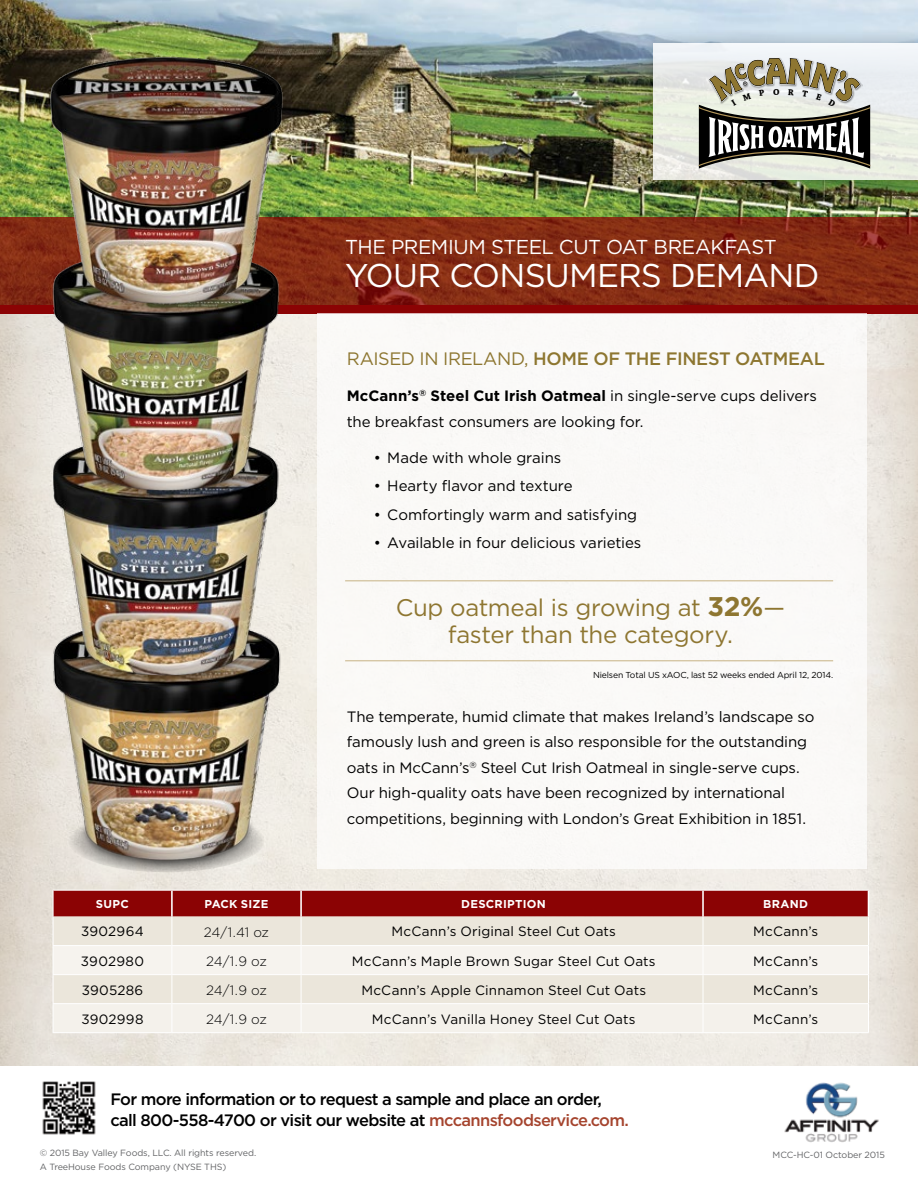
<style>
.page{position:relative;width:918px;height:1188px;background:#fff}
.page>*{position:absolute;margin:0;border:0;box-sizing:border-box;transform-origin:0 0}
.t1{font:32.85px "Gotham";letter-spacing:-.025em;color:#fff}
.t2{font:24px/27px "Gotham";letter-spacing:-.015em;color:#8e7631;text-align:center}
.t3{font:20.1px "Gotham";letter-spacing:-.025em;color:#fff}
.t4{font:500 18px "Gotham";letter-spacing:-.02em;color:#8d7630}
.t5{font:500 16.5px/21px "Gotham";letter-spacing:-.04em;color:#000}
.t6{font:15px/25.5px "Gotham";letter-spacing:-.01em;color:#000}
.t7{font:13.5px "Gotham";letter-spacing:.015em;color:#000}
.t8{font:300 13.5px "Gotham";letter-spacing:-.025em;color:#000}
.t9{font:700 11.4px "Gotham";letter-spacing:.025em;color:#fff}
.t10{font:9px/13.5px "Gotham";letter-spacing:-.01em;color:#636466}
.t11{font:8.7px "Gotham";letter-spacing:-.02em;color:#000}
.s1{font-weight:400}
.s2{font-weight:700}
.s3{font-weight:700;font-size:27px}
.s4{color:#a5442e}
</style>
<div class="page">
<img style="left:0;top:313px;width:918px;height:753px">
<img style="left:0;top:0;width:918px;height:217px">
<img style="left:42px;top:1081px;width:54px;height:54px">
<svg style="left:345px;top:217px;width:573px;height:88px;background:#842b13"></svg>
<div style="left:637px;top:27px;width:281px;height:170px;background:#000;opacity:.3"></div>
<svg style="left:653px;top:44px;width:265px;height:136px;fill:#ebefe6"></svg>
<div style="left:0;top:305px;width:918px;height:8px;background:#8b0304"></div>
<div style="left:317px;top:313px;width:550px;height:555px;background:#faf9f7"></div>
<svg style="left:53px;top:890px;width:816px;height:142px;background:#ddc1bb"></svg>
<hr style="left:53px;top:945px;width:119px;height:1px;background:#fff">
<hr style="left:172px;top:945px;width:129px;height:1px;background:#fff">
<hr style="left:301px;top:945px;width:402px;height:1px;background:#fff">
<hr style="left:703px;top:945px;width:165px;height:1px;background:#fff">
<hr style="left:53px;top:974px;width:119px;height:1px;background:#fff">
<hr style="left:172px;top:974px;width:129px;height:1px;background:#fff">
<hr style="left:301px;top:974px;width:402px;height:1px;background:#fff">
<hr style="left:703px;top:974px;width:165px;height:1px;background:#fff">
<hr style="left:53px;top:1003px;width:119px;height:1px;background:#fff">
<hr style="left:172px;top:1003px;width:129px;height:1px;background:#fff">
<hr style="left:301px;top:1003px;width:402px;height:1px;background:#fff">
<hr style="left:703px;top:1003px;width:165px;height:1px;background:#fff">
<hr style="left:53px;top:1032px;width:119px;height:1px;background:#fff">
<hr style="left:172px;top:1032px;width:129px;height:1px;background:#fff">
<hr style="left:301px;top:1032px;width:402px;height:1px;background:#fff">
<hr style="left:703px;top:1032px;width:166px;height:1px;background:#fff">
<svg style="left:68px;top:809px;width:197px;height:63px"></svg>
<img style="left:47px;top:702px;width:242px;height:165px">
<img style="left:0;top:422px;width:318px;height:280px">
<img style="left:47px;top:330px;width:262px;height:186px">
<img style="left:0;top:43px;width:345px;height:287px">
<hr style="left:345px;top:660px;width:488px;height:1px;background:#cebc94">
<hr style="left:345px;top:580px;width:488px;height:1px;background:#cebc94">
<img style="left:784px;top:1082px;width:95px;height:60px">
<svg style="left:699px;top:56px;width:171px;height:113px;background:#9f9e93"></svg>
<h3 class="t3" style="left:345px;top:236px;width:433px">THE PREMIUM STEEL CUT OAT BREAKFAST</h3>
<h1 class="t1" style="left:345px;top:257px;width:476px">YOUR CONSUMERS DEMAND</h1>
<p class="t4" style="left:347px;top:349px;width:480px"><span class="s1">RAISED IN IRELAND,</span> HOME OF THE FINEST OATMEAL</p>
<p class="t6" style="left:347px;top:383px;width:472px"><span class="s2">McCann’s</span><sup>®</sup> <span class="s2">Steel Cut Irish Oatmeal</span> in single-serve cups delivers the breakfast consumers are looking for.</p>
<p class="t6" style="left:374px;top:444px;width:189px">• Made with whole grains</p>
<p class="t6" style="left:374px;top:473px;width:200px">• Hearty flavor and texture</p>
<p class="t6" style="left:374px;top:501px;width:265px">• Comfortingly warm and satisfying</p>
<p class="t6" style="left:374px;top:530px;width:269px">• Available in four delicious varieties</p>
<h2 class="t2" style="left:396px;top:593px;width:391px">Cup oatmeal is growing at <span class="s3">32%</span>— faster than the category.</h2>
<p class="t11" style="left:593px;top:670px;width:242px">Nielsen Total US xAOC, last 52 weeks ended April 12, 2014.</p>
<p class="t6" style="left:347px;top:704px;width:469px">The temperate, humid climate that makes Ireland’s landscape so famously lush and green is also responsible for the outstanding oats in McCann’s<sup>®</sup> Steel Cut Irish Oatmeal in single-serve cups.<br>Our high-quality oats have been recognized by international competitions, beginning with London’s Great Exhibition in 1851.</p>
<p class="t9" style="left:96px;top:897px;width:35px">SUPC</p>
<p class="t9" style="left:204px;top:897px;width:66px">PACK SIZE</p>
<p class="t9" style="left:461px;top:897px;width:86px">DESCRIPTION</p>
<p class="t9" style="left:763px;top:897px;width:46px">BRAND</p>
<p class="t7" style="left:81px;top:924px;width:64px">3902964</p>
<p class="t8" style="left:204px;top:925px;width:67px">24/1.41 oz</p>
<p class="t7" style="left:391px;top:924px;width:226px">McCann’s Original Steel Cut Oats</p>
<p class="t7" style="left:753px;top:924px;width:66px">McCann’s</p>
<p class="t7" style="left:81px;top:954px;width:65px">3902980</p>
<p class="t8" style="left:206px;top:954px;width:62px">24/1.9 oz</p>
<p class="t7" style="left:352px;top:954px;width:305px">McCann’s Maple Brown Sugar Steel Cut Oats</p>
<p class="t7" style="left:753px;top:954px;width:66px">McCann’s</p>
<p class="t7" style="left:82px;top:983px;width:63px">3905286</p>
<p class="t8" style="left:206px;top:983px;width:62px">24/1.9 oz</p>
<p class="t7" style="left:361px;top:983px;width:286px">McCann’s Apple Cinnamon Steel Cut Oats</p>
<p class="t7" style="left:753px;top:983px;width:66px">McCann’s</p>
<p class="t7" style="left:81px;top:1012px;width:64px">3902998</p>
<p class="t8" style="left:206px;top:1012px;width:62px">24/1.9 oz</p>
<p class="t7" style="left:372px;top:1012px;width:265px">McCann’s Vanilla Honey Steel Cut Oats</p>
<p class="t7" style="left:753px;top:1012px;width:66px">McCann’s</p>
<p class="t5" style="left:110px;top:1088px;width:520px">For more information or to request a sample and place an order, call 800-558-4700 or visit our website at <span class="s4">mccannsfoodservice.com.</span></p>
<p class="t10" style="left:40px;top:1146px;width:218px">© 2015 Bay Valley Foods, LLC. All rights reserved.<br>A TreeHouse Foods Company (NYSE THS)</p>
<p class="t10" style="left:773px;top:1148px;width:114px">MCC-HC-01 October 2015</p>
</div>
